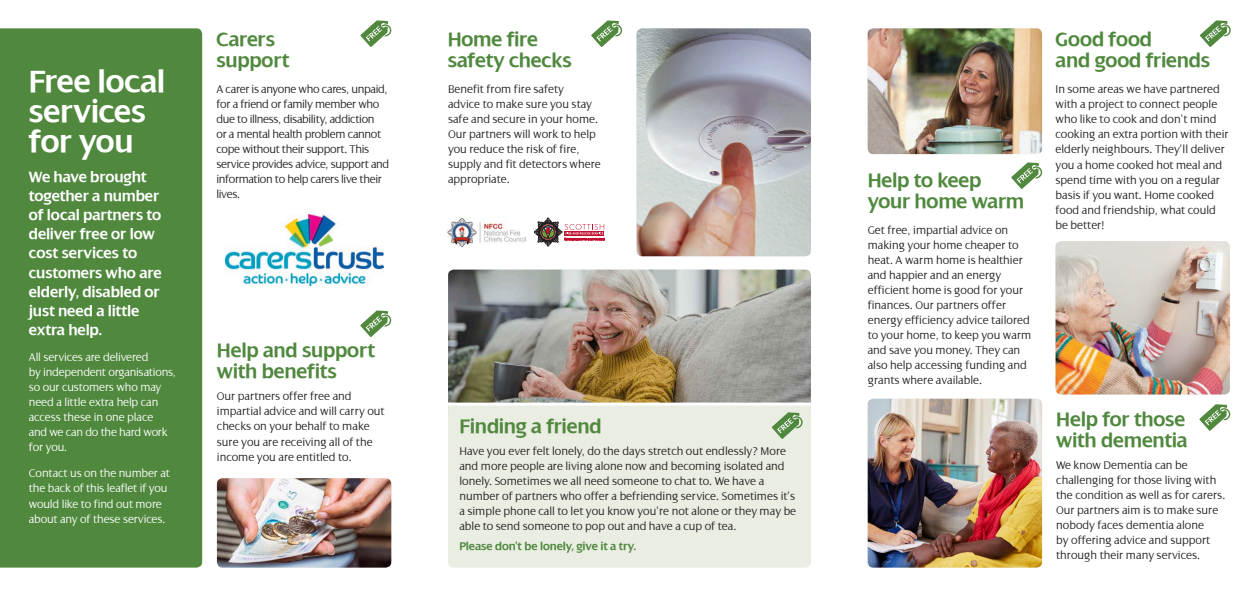
<style>
.page{position:relative;width:1259px;height:596px;background:#fff}
.page>*{position:absolute;margin:0;border:0;box-sizing:border-box;transform-origin:0 0}
.t1{font:600 33px/30px "Dialog";letter-spacing:-.01em;color:#fff}
.t2{font:600 21px/21px "Dialog";letter-spacing:-.015em;color:#50883e}
.intro_para{font:600 16px/19px "Dialog";letter-spacing:-.01em;color:#fff}
.body{font:300 12px/15px "Dialog";color:#231f20}
.intro_para-2{font:300 12px/15px "Dialog";letter-spacing:-.015em;color:#fff}
.body-2{font:300 12px/15px "Dialog";letter-spacing:-.03em;color:#231f20}
.t3{font:600 12px "Dialog";letter-spacing:-.01em;color:#50883e}
</style>
<div class="page">
<div style="left:0;top:28px;width:202px;height:539px;background:#50883e"></div>
<img style="left:1055px;top:241px;width:175px;height:153px">
<img style="left:448px;top:269px;width:363px;height:133px">
<div style="left:448px;top:405px;width:363px;height:162px;background:#e9ede2"></div>
<img style="left:867px;top:28px;width:175px;height:126px">
<img style="left:867px;top:398px;width:175px;height:169px">
<img style="left:217px;top:478px;width:174px;height:89px">
<svg style="left:360px;top:310px;width:31px;height:27px"></svg>
<svg style="left:771px;top:412px;width:31px;height:26px"></svg>
<svg style="left:591px;top:20px;width:31px;height:27px"></svg>
<svg style="left:1011px;top:162px;width:31px;height:27px"></svg>
<svg style="left:1199px;top:20px;width:31px;height:27px"></svg>
<svg style="left:1199px;top:404px;width:31px;height:26px"></svg>
<img style="left:636px;top:28px;width:175px;height:228px">
<svg style="left:360px;top:20px;width:31px;height:27px"></svg>
<img style="left:446px;top:218px;width:80px;height:29px">
<svg style="left:534px;top:218px;width:70px;height:28px"></svg>
<img style="left:225px;top:214px;width:158px;height:71px">
<p class="t1" style="left:29px;top:67px;width:138px">Free local services for you</p>
<p class="intro_para" style="left:29px;top:168px;width:134px">We have brought together a number of local partners to deliver free or low cost services to customers who are elderly, disabled or just need a little extra help.</p>
<p class="intro_para-2" style="left:29px;top:349px;width:149px">All services are delivered<br>by independent organisations, so our customers who may need a little extra help can access these in one place<br>and we can do the hard work for you.</p>
<p class="intro_para-2" style="left:29px;top:466px;width:143px">Contact us on the number at the back of this leaflet if you would like to find out more about any of these services.</p>
<p class="t2" style="left:216px;top:29px;width:74px">Carers support</p>
<p class="body-2" style="left:216px;top:82px;width:174px">A carer is anyone who cares, unpaid, for a friend or family member who due to illness, disability, addiction<br>or a mental health problem cannot cope without their support. This service provides advice, support and information to help carers live their lives.</p>
<p class="t2" style="left:217px;top:340px;width:160px">Help and support with benefits</p>
<p class="body" style="left:217px;top:389px;width:169px">Our partners offer free and impartial advice and will carry out checks on your behalf to make sure you are receiving all of the income you are entitled to.</p>
<p class="t2" style="left:448px;top:29px;width:126px">Home fire safety checks</p>
<p class="body" style="left:448px;top:82px;width:154px">Benefit from fire safety<br>advice to make sure you stay safe and secure in your home.<br>Our partners will work to help you reduce the risk of fire, supply and fit detectors where appropriate.</p>
<p class="t2" style="left:459px;top:415px;width:144px">Finding a friend</p>
<p class="body" style="left:459px;top:443px;width:338px">Have you ever felt lonely, do the days stretch out endlessly? More and more people are living alone now and becoming isolated and lonely. Sometimes we all need someone to chat to. We have a number of partners who offer a befriending service. Sometimes it’s a simple phone call to let you know you’re not alone or they may be able to send someone to pop out and have a cup of tea.</p>
<p class="t3" style="left:459px;top:538px;width:178px">Please don’t be lonely, give it a try.</p>
<p class="t2" style="left:867px;top:169px;width:158px">Help to keep your home warm</p>
<p class="body" style="left:867px;top:223px;width:165px">Get free, impartial advice on making your home cheaper to heat. A warm home is healthier and happier and an energy efficient home is good for your finances. Our partners offer energy efficiency advice tailored to your home, to keep you warm and save you money. They can also help accessing funding and grants where available.</p>
<p class="t2" style="left:1055px;top:29px;width:156px">Good food<br>and good friends</p>
<p class="body" style="left:1055px;top:82px;width:175px">In some areas we have partnered with a project to connect people who like to cook and don’t mind cooking an extra portion with their elderly neighbours. They’ll deliver you a home cooked hot meal and spend time with you on a regular basis if you want. Home cooked food and friendship, what could be better!</p>
<p class="t2" style="left:1056px;top:408px;width:133px">Help for those with dementia</p>
<p class="body" style="left:1056px;top:457px;width:171px">We know Dementia can be challenging for those living with the condition as well as for carers.<br>Our partners aim is to make sure nobody faces dementia alone<br>by offering advice and support through their many services.</p>
</div>
